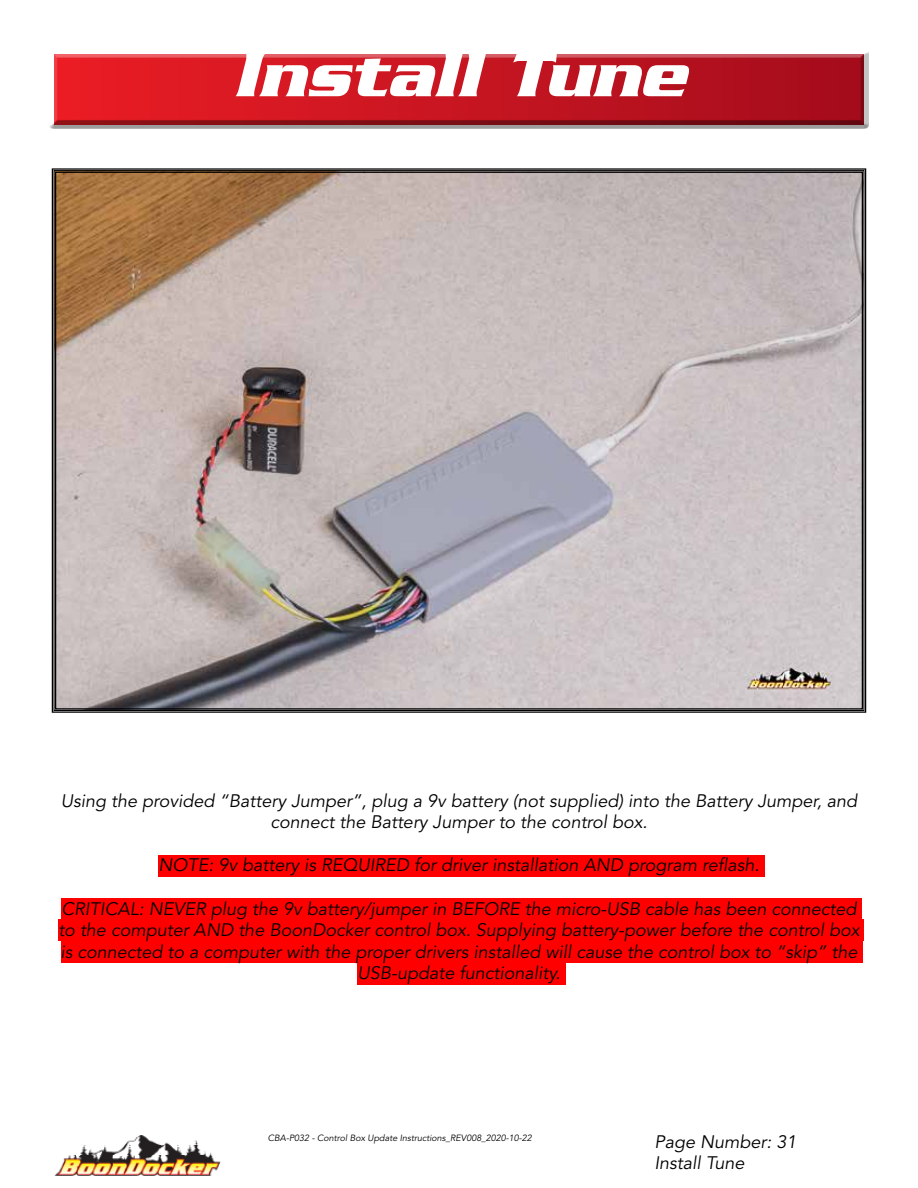
<style>
.page{position:relative;width:918px;height:1188px;background:#fff}
.page>*{position:absolute;margin:0;border:0;box-sizing:border-box;transform-origin:0 0}
.t1{font:italic 700 66px "Serpentine";color:#fff}
.t2{font:italic 18px/21.6px "Avenir LT Std";color:#000;text-align:center}
.t3{font:italic 9px "Avenir LT Std";color:#000}
</style>
<div class="page">
<img style="left:55px;top:1135px;width:165px;height:40px">
<svg style="left:51px;top:168px;width:816px;height:545px;background:#baafad"></svg>
<div style="left:49px;top:51px;width:820px;height:78px;background:#000;opacity:.75"></div>
<div style="left:158px;top:855px;width:607px;height:22px;background:#f00"></div>
<div style="left:62px;top:898px;width:800px;height:22px;background:#f00"></div>
<div style="left:58px;top:920px;width:806px;height:21px;background:#f00"></div>
<div style="left:61px;top:941px;width:801px;height:22px;background:#f00"></div>
<div style="left:357px;top:963px;width:209px;height:22px;background:#f00"></div>
<h1 class="t1" style="left:232px;top:37px;width:455px">Install Tune</h1>
<p class="t2" style="left:61px;top:790px;width:798px">Using the provided “Battery Jumper”, plug a 9v battery (not supplied) into the Battery Jumper, and connect the Battery Jumper to the control box.</p>
<p class="t2" style="left:158px;top:855px;width:603px">NOTE: 9v battery is REQUIRED for driver installation AND program reflash.</p>
<p class="t2" style="left:58px;top:898px;width:803px">CRITICAL: NEVER plug the 9v battery/jumper in BEFORE the micro-USB cable has been connected to the computer AND the BoonDocker control box. Supplying battery-power before the control box is connected to a computer with the proper drivers installed will cause the control box to “skip” the USB-update functionality.</p>
<p class="t3" style="left:268px;top:1133px;width:266px">CBA-P032 - Control Box Update Instructions_REV008_2020-10-22</p>
<p class="t2" style="left:654px;top:1131px;width:144px;text-align:left">Page Number: 31<br>Install Tune</p>
</div>
